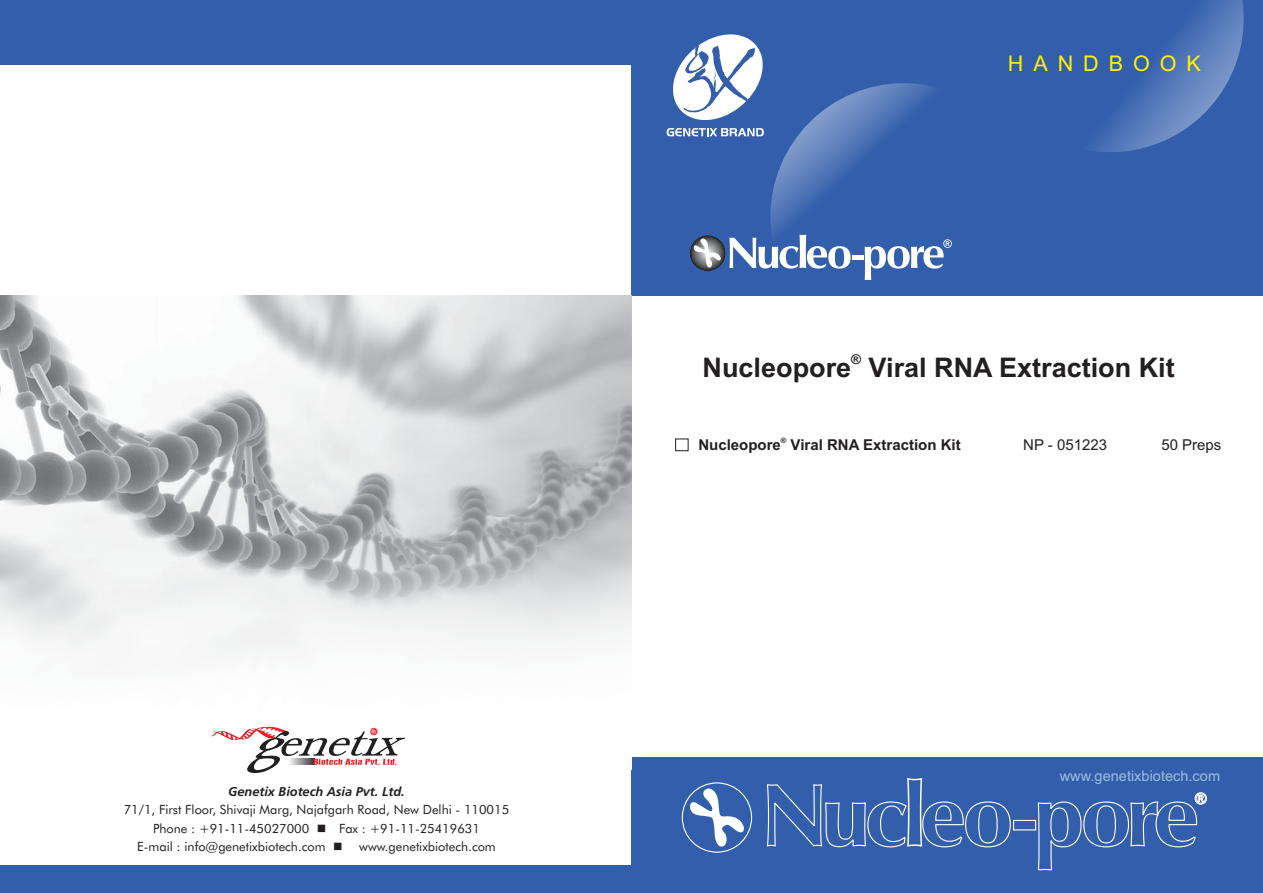
<style>
.page{position:relative;width:1263px;height:893px;background:#fff}
.page>*{position:absolute;margin:0;border:0;box-sizing:border-box;transform-origin:0 0}
.t1{font:700 27px "Arial";color:#231f20}
.t2{font:21.6px "Arial";letter-spacing:.46em;color:#fff200}
.t3{font:700 15px "Arial";color:#231f20}
.t4{font:15px "Arial";color:#231f20}
.t5{font:14.55px "Arial";color:#98bfdd}
.t6{font:700 13.5px "Arial";color:#231f20}
.t7{font:12.75px "Futura BT";color:#231f20}
.t8{font:italic 700 12.75px "Frutiger CE";color:#231f20}
.t9{font:700 7.5px "Arial";color:#231f20}
</style>
<div class="page">
<div style="left:631px;top:0;width:631px;height:296px;background:#325eab"></div>
<div style="left:631px;top:757px;width:631px;height:136px;background:#325eab"></div>
<div style="left:1px;top:865px;width:631px;height:28px;background:#325eab"></div>
<svg style="left:673px;top:34px;width:90px;height:86px"></svg>
<svg style="left:667px;top:128px;width:97px;height:8px"></svg>
<svg style="left:770px;top:83px;width:268px;height:268px"></svg>
<img style="left:0;top:295px;width:631px;height:360px">
<div style="left:852px;top:255px;width:11px;height:5px;background:#fff"></div>
<svg style="left:976px;top:0;width:268px;height:163px"></svg>
<div style="left:0;top:0;width:631px;height:64px;background:#325eab"></div>
<div style="left:675px;top:439px;width:13px;height:12px;border:1px solid #231f20"></div>
<svg style="left:690px;top:235px;width:161px;height:37px"></svg>
<svg style="left:767px;top:778px;width:244px;height:70px"></svg>
<div style="left:1013px;top:820px;width:23px;height:10px;border:1px solid #fff"></div>
<div style="left:682px;top:782px;width:70px;height:71px;border:1px solid #fff;border-radius:50%"></div>
<svg style="left:689px;top:788px;width:55px;height:59px"></svg>
<svg style="left:210px;top:726px;width:195px;height:47px"></svg>
<svg style="left:865px;top:239px;width:87px;height:41px"></svg>
<svg style="left:1037px;top:792px;width:170px;height:79px"></svg>
<p class="t8" style="left:228px;top:786px;width:178px">Genetix Biotech Asia Pvt. Ltd.</p>
<p class="t7" style="left:124px;top:805px;width:387px">71/1, First Floor, Shivaji Marg, Najafgarh Road, New Delhi - 110015</p>
<p class="t7" style="left:153px;top:823px;width:328px">Phone : +91-11-45027000 ■ Fax : +91-11-25419631</p>
<p class="t7" style="left:137px;top:841px;width:207px">E-mail : info@genetixbiotech.com ■</p>
<p class="t7" style="left:359px;top:841px;width:138px">www.genetixbiotech.com</p>
<h2 class="t2" style="left:1008px;top:56px;width:194px">HANDBOOK</h2>
<p class="t6" style="left:851px;top:354px;width:11px">®</p>
<h1 class="t1" style="left:703px;top:357px;width:474px">Nucleopore Viral RNA Extraction Kit</h1>
<p class="t9" style="left:781px;top:437px;width:7px">®</p>
<p class="t3" style="left:698px;top:439px;width:264px">Nucleopore Viral RNA Extraction Kit</p>
<p class="t4" style="left:1023px;top:439px;width:85px">NP - 051223</p>
<p class="t4" style="left:1161px;top:439px;width:62px">50 Preps</p>
<p class="t5" style="left:1060px;top:771px;width:162px">www.genetixbiotech.com</p>
</div>
